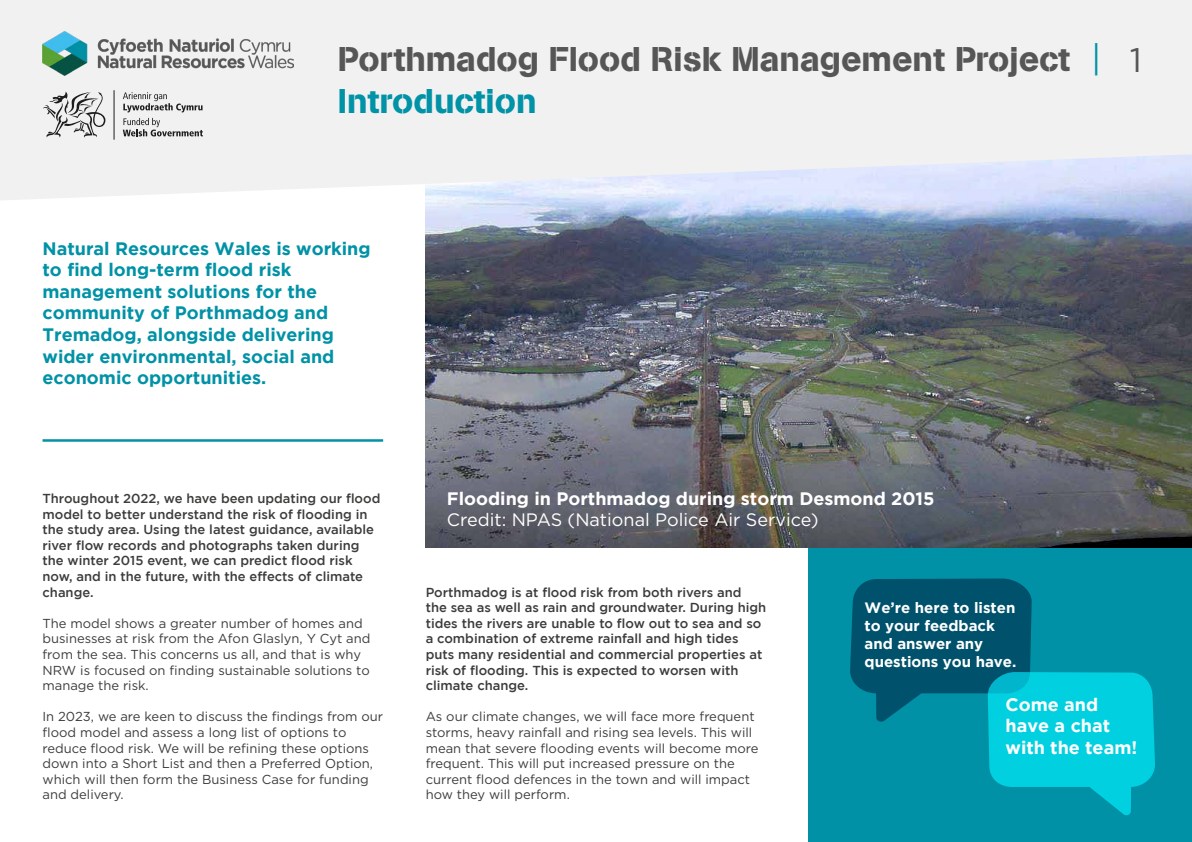
<style>
.page{position:relative;width:1192px;height:842px;background:#fff}
.page>*{position:absolute;margin:0;border:0;box-sizing:border-box;transform-origin:0 0}
.t1{font:33.95px/42px "AG Book Stencil";color:#575656}
.t2{font:33.95px "Gotham";color:#575656}
.t3{font:700 18px/21.6px "Gotham";color:#0092a6}
.t4{font:700 18px/21.6px "Gotham";color:#fff}
.t5{font:18px "Gotham";color:#fff}
.t6{font:700 15px/18px "Gotham";color:#fff}
.t7{font:13px/15.6px "Gotham";color:#3c3c3b}
.t8{font:500 13px/15.6px "Gotham";color:#3c3c3b}
.s1{font-family:"Book Antiqua";color:#0092a6}
.s2{color:#0092a6}
</style>
<div class="page">
<div style="left:809px;top:547px;width:383px;height:295px;background:#0091a6"></div>
<img style="left:426px;top:201px;width:766px;height:346px">
<hr style="left:43px;top:439px;width:340px;height:3px;background:#0092a6">
<svg style="left:850px;top:578px;width:305px;height:238px"></svg>
<svg style="left:0;top:0;width:1192px;height:201px;fill:#f1f1f1"></svg>
<img style="left:43px;top:32px;width:250px;height:44px">
<hr style="left:114px;top:90px;width:1px;height:50px;background:#1d1d1b">
<svg style="left:123px;top:92px;width:80px;height:20px"></svg>
<svg style="left:123px;top:118px;width:80px;height:18px"></svg>
<svg style="left:43px;top:91px;width:62px;height:47px"></svg>
<h1 class="t1" style="left:338px;top:38px;width:770px">Porthmadog Flood Risk Management Project <span class="s1">|<br></span><span class="s2">Introduction</span></h1>
<h1 class="t2" style="left:1130px;top:41px;width:14px">1</h1>
<h2 class="t3" style="left:43px;top:237px;width:330px">Natural Resources Wales is working to find long-term flood risk management solutions for the community of Porthmadog and<br>Tremadog, alongside delivering wider environmental, social and economic opportunities.</h2>
<p class="t8" style="left:43px;top:490px;width:339px">Throughout 2022, we have been updating our flood model to better understand the risk of flooding in the study area. Using the latest guidance, available river flow records and photographs taken during the winter 2015 event, we can predict flood risk now, and in the future, with the effects of climate change.</p>
<p class="t7" style="left:43px;top:615px;width:329px">The model shows a greater number of homes and businesses at risk from the Afon Glaslyn, Y Cyt and from the sea. This concerns us all, and that is why NRW is focused on finding sustainable solutions to manage the risk.</p>
<p class="t7" style="left:43px;top:709px;width:342px">In 2023, we are keen to discuss the findings from our flood model and assess a long list of options to reduce flood risk. We will be refining these options down into a Short List and then a Preferred Option, which will then form the Business Case for funding and delivery.</p>
<h2 class="t4" style="left:447px;top:487px;width:489px">Flooding in Porthmadog during storm Desmond 2015</h2>
<h2 class="t5" style="left:447px;top:510px;width:373px">Credit: NPAS (National Police Air Service)</h2>
<p class="t8" style="left:426px;top:584px;width:342px">Porthmadog is at flood risk from both rivers and<br>the sea as well as rain and groundwater. During high tides the rivers are unable to flow out to sea and so a combination of extreme rainfall and high tides puts many residential and commercial properties at risk of flooding. This is expected to worsen with climate change.</p>
<p class="t7" style="left:426px;top:709px;width:334px">As our climate changes, we will face more frequent storms, heavy rainfall and rising sea levels. This will mean that severe flooding events will become more frequent. This will put increased pressure on the current flood defences in the town and will impact how they will perform.</p>
<p class="t6" style="left:865px;top:598px;width:153px">We’re here to listen to your feedback and answer any questions you have.</p>
<h2 class="t4" style="left:1006px;top:693px;width:133px">Come and have a chat with the team!</h2>
</div>
